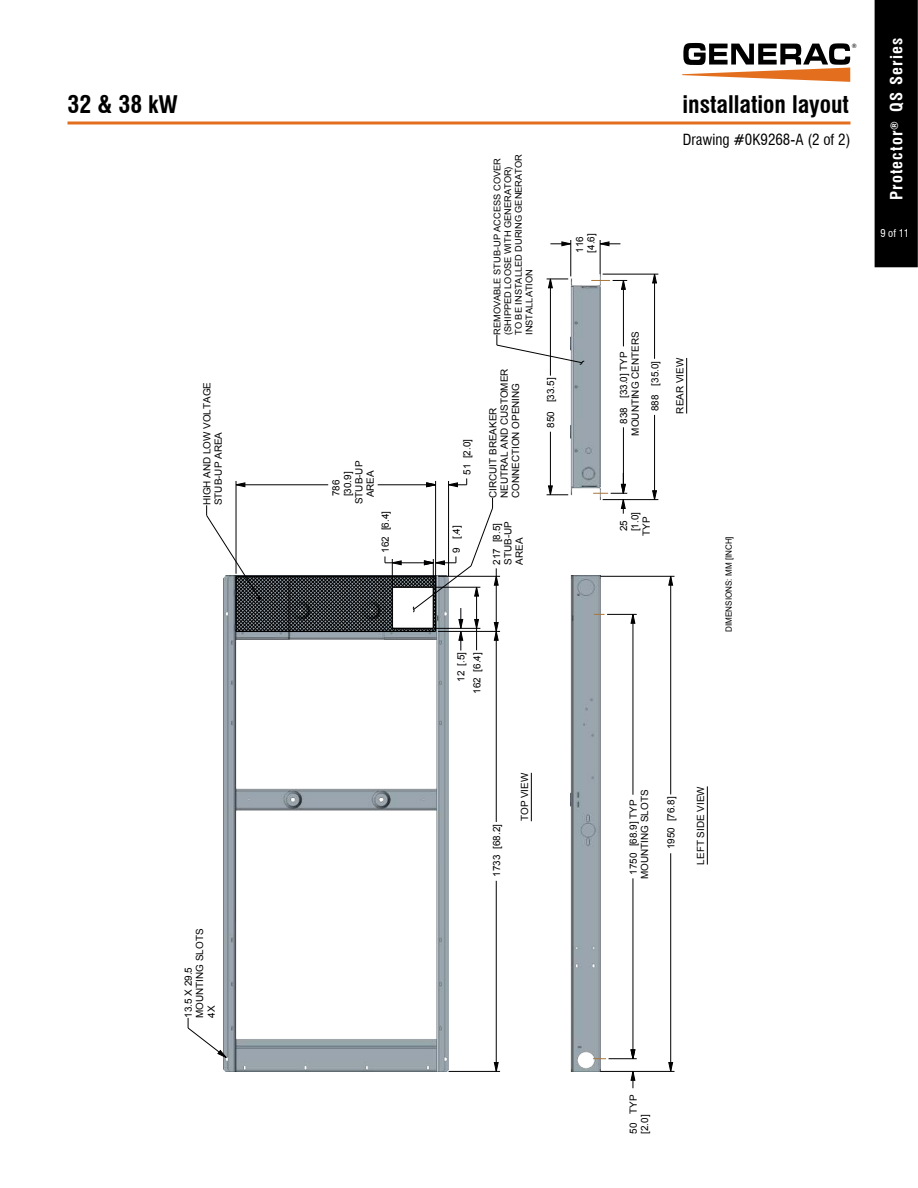
<style>
.page{position:relative;width:918px;height:1188px;background:#fff}
.page>*{position:absolute;margin:0;border:0;box-sizing:border-box;transform-origin:0 0}
.t1{font:700 condensed 23.7px "Swiss 721 BT";color:#000}
.t2{font:700 condensed 16.5px "Swiss 721 BT";letter-spacing:.07em;color:#fff}
.t3{font:condensed 15px "Swiss 721 BT";color:#000}
.t4{font:condensed 10.5px "Swiss 721 BT";color:#fff}
.t5{font:9.9px/11.4px "Arial";color:#000}
.t6{font:9.3px/10.6px "Arial";color:#000}
.t7{font:8.55px "Arial";color:#000;scale:.94 1}
.t8{font:6px "Swiss 721 BT";color:#000}
</style>
<div class="page">
<div style="left:875px;top:0;width:43px;height:267px;background:#000"></div>
<hr style="left:68px;top:121px;width:783px;height:3px;background:#e36f1e">
<img style="left:223px;top:651px;width:226px;height:420px">
<img style="left:570px;top:576px;width:30px;height:495px">
<img style="left:570px;top:274px;width:30px;height:222px">
<svg style="left:235px;top:482px;width:11px;height:5px"></svg>
<svg style="left:426px;top:482px;width:9px;height:5px"></svg>
<svg style="left:494px;top:1062px;width:5px;height:9px"></svg>
<svg style="left:630px;top:615px;width:6px;height:9px"></svg>
<svg style="left:668px;top:1062px;width:5px;height:9px"></svg>
<svg style="left:668px;top:577px;width:5px;height:9px"></svg>
<svg style="left:652px;top:490px;width:5px;height:9px"></svg>
<svg style="left:652px;top:273px;width:5px;height:11px"></svg>
<hr style="left:531px;top:773px;width:1px;height:48px;background:#000">
<hr style="left:707px;top:786px;width:1px;height:79px;background:#000">
<hr style="left:686px;top:358px;width:1px;height:56px;background:#000">
<hr style="left:449px;top:1071px;width:51px;height:1px;background:#000">
<hr style="left:496px;top:881px;width:1px;height:190px;background:#000">
<hr style="left:496px;top:568px;width:1px;height:254px;background:#000">
<hr style="left:448px;top:481px;width:1px;height:95px;background:#000">
<hr style="left:435px;top:481px;width:1px;height:95px;background:#000">
<hr style="left:236px;top:481px;width:1px;height:93px;background:#000">
<svg style="left:188px;top:1018px;width:39px;height:40px"></svg>
<hr style="left:438px;top:631px;width:62px;height:1px;background:#000">
<hr style="left:438px;top:576px;width:62px;height:1px;background:#000">
<svg style="left:206px;top:498px;width:293px;height:153px"></svg>
<hr style="left:385px;top:563px;width:48px;height:1px;background:#000">
<hr style="left:236px;top:485px;width:92px;height:1px;background:#000">
<svg style="left:448px;top:478px;width:19px;height:9px"></svg>
<hr style="left:378px;top:485px;width:58px;height:1px;background:#000">
<hr style="left:603px;top:499px;width:55px;height:1px;background:#000">
<svg style="left:547px;top:485px;width:21px;height:11px"></svg>
<hr style="left:654px;top:274px;width:1px;height:85px;background:#000">
<hr style="left:654px;top:415px;width:1px;height:85px;background:#000">
<hr style="left:623px;top:280px;width:1px;height:66px;background:#000">
<hr style="left:623px;top:427px;width:1px;height:66px;background:#000">
<hr style="left:600px;top:240px;width:1px;height:34px;background:#000">
<hr style="left:571px;top:240px;width:1px;height:36px;background:#000">
<hr style="left:550px;top:279px;width:1px;height:97px;background:#000">
<hr style="left:550px;top:432px;width:1px;height:63px;background:#000">
<svg style="left:496px;top:335px;width:89px;height:30px"></svg>
<svg style="left:547px;top:278px;width:21px;height:11px"></svg>
<hr style="left:603px;top:274px;width:55px;height:1px;background:#000">
<svg style="left:599px;top:241px;width:21px;height:5px"></svg>
<svg style="left:550px;top:241px;width:22px;height:5px"></svg>
<hr style="left:600px;top:1071px;width:75px;height:1px;background:#000">
<hr style="left:670px;top:576px;width:1px;height:218px;background:#000">
<hr style="left:670px;top:853px;width:1px;height:218px;background:#000">
<hr style="left:633px;top:614px;width:1px;height:181px;background:#000">
<svg style="left:630px;top:1071px;width:6px;height:17px"></svg>
<hr style="left:633px;top:878px;width:1px;height:181px;background:#000">
<hr style="left:607px;top:614px;width:30px;height:1px;background:#000">
<hr style="left:600px;top:576px;width:75px;height:1px;background:#000">
<svg style="left:593px;top:473px;width:34px;height:41px"></svg>
<svg style="left:591px;top:280px;width:36px;height:10px"></svg>
<svg style="left:593px;top:1049px;width:44px;height:10px"></svg>
<svg style="left:682px;top:43px;width:168px;height:39px"></svg>
<p class="t8" style="left:852px;top:44px;width:7px">®</p>
<h1 class="t1" style="left:68px;top:94px;width:112px">32 &amp; 38 kW</h1>
<h1 class="t1" style="left:683px;top:94px;width:168px">installation layout</h1>
<p class="t5" style="left:202px;top:505px;width:125px;rotate:-90deg">HIGH AND LOW VOLTAGE<br>STUB-UP AREA</p>
<p class="t5" style="left:331px;top:496px;width:18px;rotate:-90deg">786</p>
<p class="t5" style="left:343px;top:496px;width:26px;rotate:-90deg">[30.9]</p>
<p class="t5" style="left:354px;top:504px;width:45px;rotate:-90deg">STUB-UP</p>
<p class="t5" style="left:366px;top:497px;width:28px;rotate:-90deg">AREA</p>
<p class="t5" style="left:381px;top:553px;width:43px;rotate:-90deg">162 [6.4]</p>
<p class="t5" style="left:462px;top:475px;width:37px;rotate:-90deg">51 [2.0]</p>
<p class="t5" style="left:451px;top:553px;width:29px;rotate:-90deg">9 [.4]</p>
<p class="t6" style="left:493px;top:335px;width:182px;rotate:-90deg">REMOVABLE STUB-UP ACCESS COVER (SHIPPED LOOSE WITH GENERATOR)<br>TO BE INSTALLED DURING GENERATOR<br>INSTALLATION</p>
<p class="t5" style="left:488px;top:498px;width:131px;rotate:-90deg">CIRCUIT BREAKER<br>NEUTRAL AND CUSTOMER<br>CONNECTION OPENING</p>
<p class="t5" style="left:492px;top:565px;width:45px;rotate:-90deg">217 [8.5]<br>STUB-UP<br>AREA</p>
<p class="t5" style="left:546px;top:428px;width:52px;rotate:-90deg">850 [33.5]</p>
<p class="t5" style="left:575px;top:253px;width:21px;rotate:-90deg">116 [4.6]</p>
<p class="t5" style="left:456px;top:682px;width:32px;rotate:-90deg">12 [.5]</p>
<p class="t5" style="left:472px;top:694px;width:43px;rotate:-90deg">162 [6.4]</p>
<h3 class="t3" style="left:683px;top:133px;width:169px">Drawing #0K9268-A (2 of 2)</h3>
<p class="t5" style="left:619px;top:436px;width:105px;text-indent:12px;rotate:-90deg">838 [33.0] TYP<br>MOUNTING CENTERS</p>
<p class="t5" style="left:650px;top:411px;width:52px;rotate:-90deg">888 [35.0]</p>
<p class="t5" style="left:675px;top:414px;width:57px;rotate:-90deg">REAR VIEW</p>
<p class="t5" style="left:619px;top:536px;width:25px;text-align:center;rotate:-90deg">25 [1.0]<br>TYP</p>
<p class="t7" style="left:726px;top:632px;width:103px;rotate:-90deg">DIMENSIONS: MM [INCH]</p>
<h2 class="t2" style="left:890px;top:200px;width:164px;rotate:-90deg">Protector<sup>®</sup> QS Series</h2>
<p class="t4" style="left:880px;top:229px;width:30px">9 of 11</p>
<p class="t5" style="left:184px;top:1018px;width:91px;rotate:-90deg">13.5 X 29.5<br>MOUNTING SLOTS<br>4X</p>
<p class="t5" style="left:492px;top:877px;width:54px;rotate:-90deg">1733 [68.2]</p>
<p class="t5" style="left:520px;top:821px;width:50px;rotate:-90deg">TOP VIEW</p>
<p class="t5" style="left:628px;top:879px;width:91px;text-align:center;rotate:-90deg">1750 [68.9] TYP<br>MOUNTING SLOTS</p>
<p class="t5" style="left:666px;top:849px;width:54px;rotate:-90deg">1950 [76.8]</p>
<p class="t5" style="left:696px;top:865px;width:80px;rotate:-90deg">LEFT SIDE VIEW</p>
<p class="t5" style="left:628px;top:1134px;width:41px;rotate:-90deg">50 TYP [2.0]</p>
</div>
